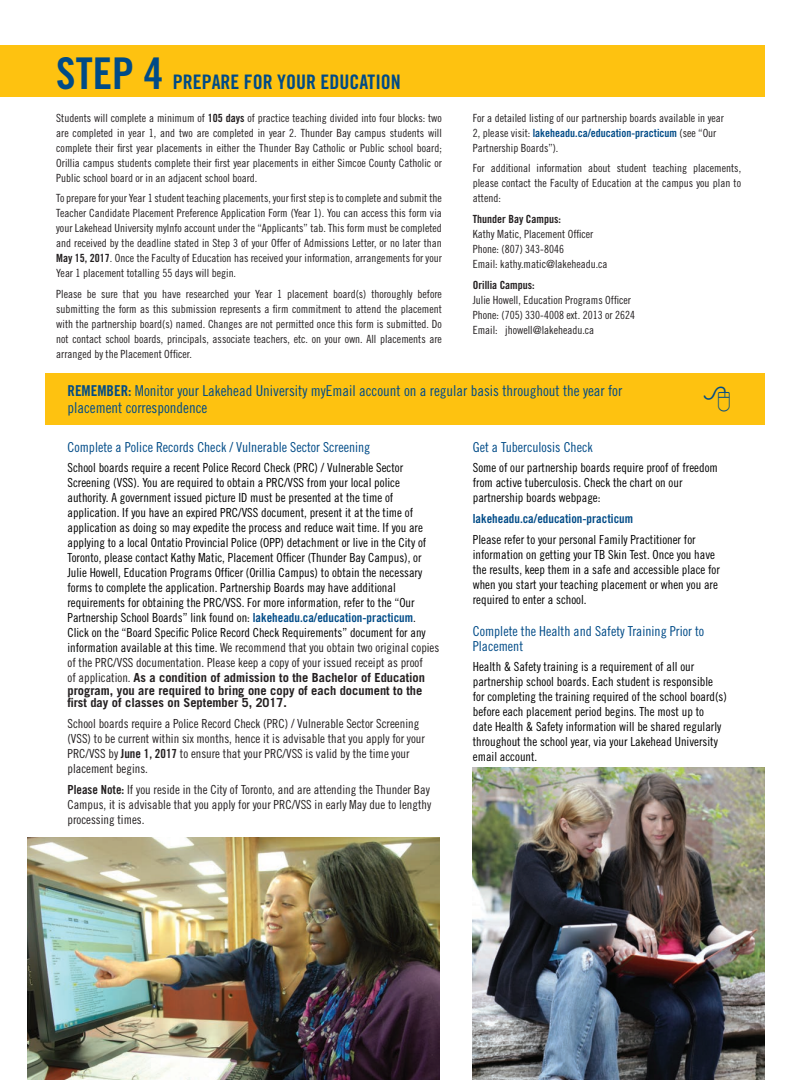
<style>
.page{position:relative;width:810px;height:1080px;background:#fff}
.page>*{position:absolute;margin:0;border:0;box-sizing:border-box;transform-origin:0 0}
.t1{font:20px "Trade Gothic LT Std Bd Cn 20";color:#004b87}
.t2{font:15px/17.5px "Trade Gothic LT Std Cn 18";color:#004b87}
.t3{font:13.75px/15px "Trade Gothic LT Std Cn 18";color:#004b87}
.t4{font:12.5px/15px "Trade Gothic LT Std Cn 18";color:#000}
.t5{font:12.5px/15px "Trade Gothic LT Std Cn 18";color:#231f20}
.t6{font:700 12.5px/12.5px "Trade Gothic LT Std";color:#231f20}
.t7{font:12.5px "Trade Gothic LT Std Bd Cn 20";color:#004b87}
.t8{font:11.25px/15px "Trade Gothic LT Std Cn 18";color:#231f20}
.t9{font:11.25px "Trade Gothic LT Std Bd Cn 20";color:#004b87}
.t10{font:11.25px "Trade Gothic LT Std Bd Cn 20";color:#231f20}
.s1{font-size:43.75px}
.s2{font-family:"Trade Gothic LT Std Bd Cn 20"}
.s3{font-family:"Trade Gothic LT Std Cn 18";color:#231f20}
.s4{font-family:"Trade Gothic LT Std Bd Cn 20";color:#004b87}
.s5{color:#231f20}
.s6{font-family:"Trade Gothic LT Std Cn 18";font-weight:400}
</style>
<div class="page">
<div style="left:0;top:45px;width:765px;height:51px;background:#fec210"></div>
<img style="left:473px;top:768px;width:292px;height:312px">
<div style="left:45px;top:373px;width:720px;height:52px;background:#fec210"></div>
<img style="left:28px;top:838px;width:412px;height:242px">
<h1 class="t1" style="left:56px;top:69px;width:346px"><span class="s1">STEP 4</span> PREPARE FOR YOUR EDUCATION</h1>
<p class="t8" style="left:56px;top:110px;width:387px;text-align:justify">Students will complete a minimum of <span class="s2">105 days</span> of practice teaching divided into four blocks: two are completed in year 1, and two are completed in year 2. Thunder Bay campus students will complete their first year placements in either the Thunder Bay Catholic or Public school board; Orillia campus students complete their first year placements in either Simcoe County Catholic or Public school board or in an adjacent school board.</p>
<p class="t8" style="left:56px;top:191px;width:387px;text-align:justify">To prepare for your Year 1 student teaching placements, your first step is to complete and submit the Teacher Candidate Placement Preference Application Form (Year 1). You can access this form via your Lakehead University myInfo account under the “Applicants” tab. This form must be completed and received by the deadline stated in Step 3 of your Offer of Admissions Letter, or no later than <span class="s2">May 15, 2017</span>. Once the Faculty of Education has received your information, arrangements for your Year 1 placement totalling 55 days will begin.</p>
<p class="t8" style="left:56px;top:286px;width:387px;text-align:justify">Please be sure that you have researched your Year 1 placement board(s) thoroughly before submitting the form as this submission represents a firm commitment to attend the placement with the partnership board(s) named. Changes are not permitted once this form is submitted. Do not contact school boards, principals, associate teachers, etc. on your own. All placements are arranged by the Placement Officer.</p>
<p class="t8" style="left:473px;top:110px;width:253px">For a detailed listing of our partnership boards available in year</p>
<p class="t9" style="left:473px;top:126px;width:245px"><span class="s3">2, please visit:</span> lakeheadu.ca/education-practicum <span class="s3">(see “Our</span></p>
<p class="t8" style="left:473px;top:137px;width:270px;line-height:20.6px">Partnership Boards”).<br>For additional information about student teaching placements,</p>
<p class="t8" style="left:473px;top:176px;width:270px">please contact the Faculty of Education at the campus you plan to attend:</p>
<p class="t10" style="left:473px;top:212px;width:90px">Thunder Bay Campus:</p>
<p class="t8" style="left:473px;top:226px;width:136px">Kathy Matic, Placement Officer<br>Phone: (807) 343-8046<br>Email: kathy.matic@lakeheadu.ca</p>
<p class="t10" style="left:473px;top:278px;width:63px">Orillia Campus:</p>
<p class="t8" style="left:473px;top:292px;width:164px">Julie Howell, Education Programs Officer<br>Phone: (705) 330-4008 ext. 2013 or 2624<br>Email: jhowell@lakeheadu.ca</p>
<p class="t2" style="left:68px;top:381px;width:556px"><span class="s2">REMEMBER:</span> Monitor your Lakehead University myEmail account on a regular basis throughout the year for placement correspondence</p>
<p class="t3" style="left:68px;top:439px;width:304px">Complete a Police Records Check / Vulnerable Sector Screening</p>
<p class="t4" style="left:68px;top:460px;width:373px">School boards require a recent Police Record Check (PRC) / Vulnerable Sector Screening (VSS). You are required to obtain a PRC/VSS from your local police authority. A government issued picture ID must be presented at the time of application. If you have an expired PRC/VSS document, present it at the time of application as doing so may expedite the process and reduce wait time. If you are applying to a local Ontatio Provincial Police (OPP) detachment or live in the City of Toronto, please contact Kathy Matic, Placement Officer (Thunder Bay Campus), or Julie Howell, Education Programs Officer (Orillia Campus) to obtain the necessary forms to complete the application. Partnership Boards may have additional requirements for obtaining the PRC/VSS. For more information, refer to the “Our Partnership School Boards” link found on: <span class="s4">lakeheadu.ca/education-practicum</span>.<br>Click on the “Board Specific Police Record Check Requirements” document for any information available at this time. <span class="s5">We recommend that you obtain two original copies of the PRC/VSS documentation. Please keep a copy of your issued receipt as proof</span></p>
<p class="t6" style="left:68px;top:672px;width:359px"><span class="s6">of application.</span> As a condition of admission to the Bachelor of Education program, you are required to bring one copy of each document to the first day of classes on September 5, 2017.</p>
<p class="t5" style="left:68px;top:716px;width:359px">School boards require a Police Record Check (PRC) / Vulnerable Sector Screening (VSS) to be current within six months, hence it is advisable that you apply for your PRC/VSS by <span class="s2">June 1, 2017</span> to ensure that your PRC/VSS is valid by the time your placement begins.</p>
<p class="t5" style="left:68px;top:782px;width:365px;text-align:justify"><span class="s2">Please Note:</span> If you reside in the City of Toronto, and are attending the Thunder Bay Campus, it is advisable that you apply for your PRC/VSS in early May due to lengthy processing times.</p>
<p class="t3" style="left:473px;top:439px;width:121px">Get a Tuberculosis Check</p>
<p class="t4" style="left:473px;top:460px;width:247px">Some of our partnership boards require proof of freedom from active tuberculosis. Check the chart on our partnership boards webpage:</p>
<p class="t7" style="left:473px;top:511px;width:162px">lakeheadu.ca/education-practicum</p>
<p class="t4" style="left:473px;top:532px;width:249px">Please refer to your personal Family Practitioner for information on getting your TB Skin Test. Once you have the results, keep them in a safe and accessible place for when you start your teaching placement or when you are required to enter a school.</p>
<p class="t3" style="left:473px;top:623px;width:233px">Complete the Health and Safety Training Prior to<br>Placement</p>
<p class="t4" style="left:473px;top:659px;width:256px">Health &amp; Safety training is a requirement of all our partnership school boards. Each student is responsible for completing the training required of the school board(s) before each placement period begins. The most up to<br>date Health &amp; Safety information will be shared regularly throughout the school year, via your Lakehead University email account.</p>
</div>
